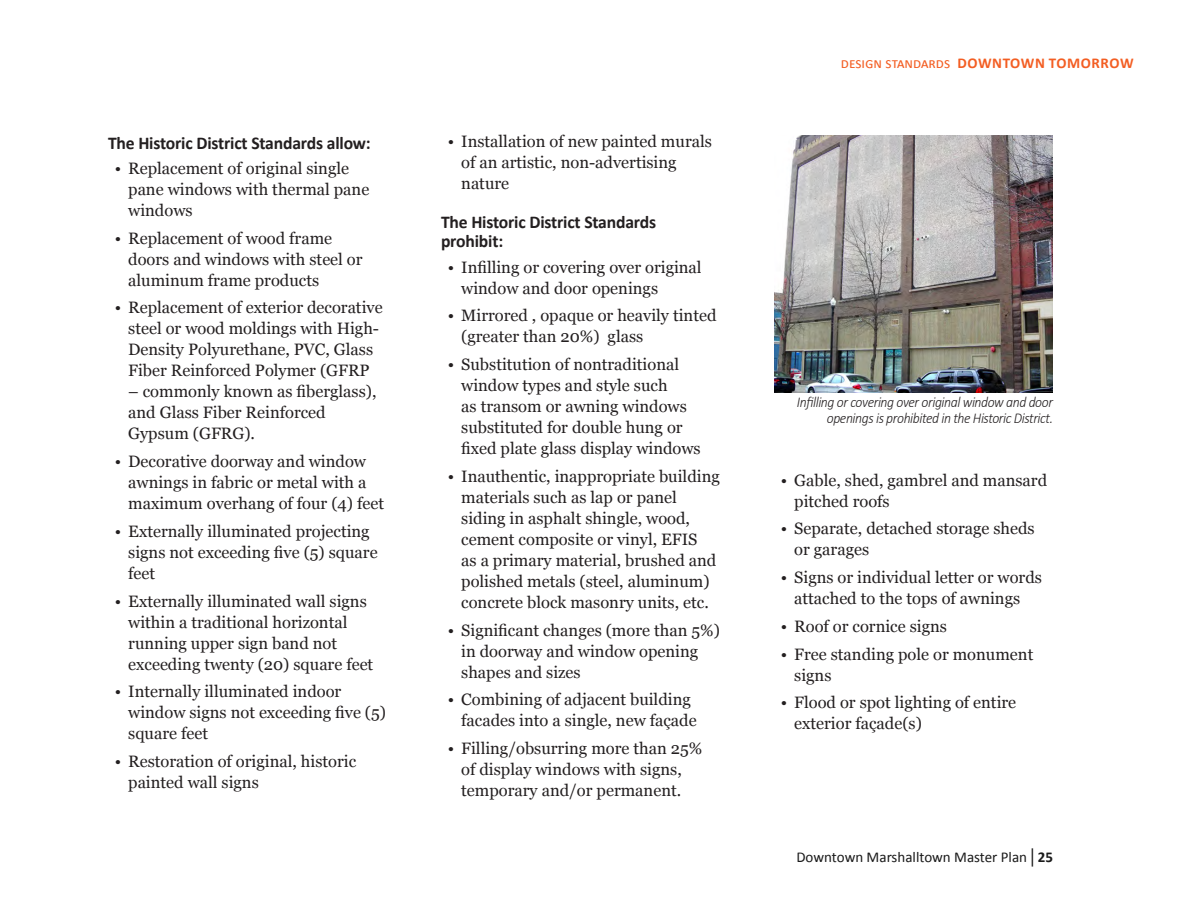
<style>
.page{position:relative;width:1188px;height:918px;background:#fff}
.page>*{position:absolute;margin:0;border:0;box-sizing:border-box;transform-origin:0 0}
.Subheader{font:700 18px/19.5px "Calibri";letter-spacing:-.01em;color:#231f20}
.t1{font:16.5px/21px "Georgia";color:#231f20}
.image_caption{font:italic 300 15px/16.5px "Calibri";letter-spacing:-.03em;color:#231f20;text-align:right;scale:.92 1}
.t2{font:15px "Calibri";color:#1a1a1a}
.t3{font:700 15px "Calibri";letter-spacing:.04em;color:#f35e23}
.s1{font-weight:400}
.s2{font-family:"Monotype Corsiva"}
.s3{font-weight:700}
</style>
<div class="page">
<img style="left:774px;top:135px;width:279px;height:257px">
<p class="Subheader" style="left:108px;top:133px;width:264px">The Historic District Standards allow:</p>
<p class="t1" style="left:128px;top:158px;width:243px;text-indent:-14px">• Replacement of original single pane windows with thermal pane windows</p>
<p class="t1" style="left:128px;top:228px;width:236px;text-indent:-14px">• Replacement of wood frame doors and windows with steel or aluminum frame products</p>
<p class="t1" style="left:128px;top:297px;width:256px;text-indent:-14px">• Replacement of exterior decorative steel or wood moldings with High-Density Polyurethane, PVC, Glass Fiber Reinforced Polymer (GFRP</p>
<p class="t1" style="left:128px;top:382px;width:250px">– commonly known as fiberglass), and Glass Fiber Reinforced<br>Gypsum (GFRG).</p>
<p class="t1" style="left:128px;top:451px;width:257px;text-indent:-14px">• Decorative doorway and window awnings in fabric or metal with a maximum overhang of four (4) feet</p>
<p class="t1" style="left:128px;top:521px;width:251px;text-indent:-14px">• Externally illuminated projecting signs not exceeding five (5) square feet</p>
<p class="t1" style="left:128px;top:591px;width:247px;text-indent:-14px">• Externally illuminated wall signs within a traditional horizontal running upper sign band not exceeding twenty (20) square feet</p>
<p class="t1" style="left:128px;top:681px;width:259px;text-indent:-14px">• Internally illuminated indoor window signs not exceeding five (5) square feet</p>
<p class="t1" style="left:128px;top:751px;width:229px;text-indent:-14px">• Restoration of original, historic painted wall signs</p>
<p class="t1" style="left:461px;top:132px;width:252px;text-indent:-14px">• Installation of new painted murals of an artistic, non-advertising nature</p>
<p class="Subheader" style="left:441px;top:212px;width:217px">The Historic District Standards prohibit:</p>
<p class="t1" style="left:461px;top:257px;width:242px;text-indent:-14px">• Infilling or covering over original window and door openings</p>
<p class="t1" style="left:461px;top:306px;width:257px;text-indent:-14px">• Mirrored , opaque or heavily tinted (greater than 20%) glass</p>
<p class="t1" style="left:461px;top:354px;width:241px;text-indent:-14px">• Substitution of nontraditional window types and style such<br>as transom or awning windows substituted for double hung or fixed plate glass display windows</p>
<p class="t1" style="left:461px;top:466px;width:260px;text-indent:-14px">• Inauthentic, inappropriate building materials such as lap or panel siding in asphalt shingle, wood, cement composite or vinyl, EFIS<br>as a primary material, brushed and polished metals (steel, aluminum) concrete block masonry units, etc.</p>
<p class="t1" style="left:461px;top:620px;width:260px;text-indent:-14px">• Significant changes (more than 5%) in doorway and window opening shapes and sizes</p>
<p class="t1" style="left:461px;top:690px;width:237px;text-indent:-14px">• Combining of adjacent building facades into a single, new façade</p>
<p class="t1" style="left:448px;top:738px;width:256px;text-align:center">• Filling/obsurring more than 25% of display windows with signs, temporary and/or permanent.</p>
<p class="t3" style="left:841px;top:53px;width:294px"><span class="s1">design standards</span> DOWNTOWN TOMORROW</p>
<p class="image_caption" style="left:797px;top:393px;width:280px">Infilling or covering over original window and door openings is prohibited in the Historic District.</p>
<p class="t1" style="left:794px;top:470px;width:254px;text-indent:-14px">• Gable, shed, gambrel and mansard pitched roofs</p>
<p class="t1" style="left:794px;top:519px;width:242px;text-indent:-14px">• Separate, detached storage sheds or garages</p>
<p class="t1" style="left:781px;top:567px;width:263px;text-align:center">• Signs or individual letter or words attached to the tops of awnings</p>
<p class="t1" style="left:781px;top:616px;width:168px">• Roof or cornice signs</p>
<p class="t1" style="left:794px;top:644px;width:241px;text-indent:-14px">• Free standing pole or monument signs</p>
<p class="t1" style="left:794px;top:693px;width:224px;text-indent:-14px">• Flood or spot lighting of entire exterior façade(s)</p>
<p class="t2" style="left:796px;top:847px;width:258px">Downtown Marshalltown Master Plan<span class="s2">│</span><span class="s3">25</span></p>
</div>
